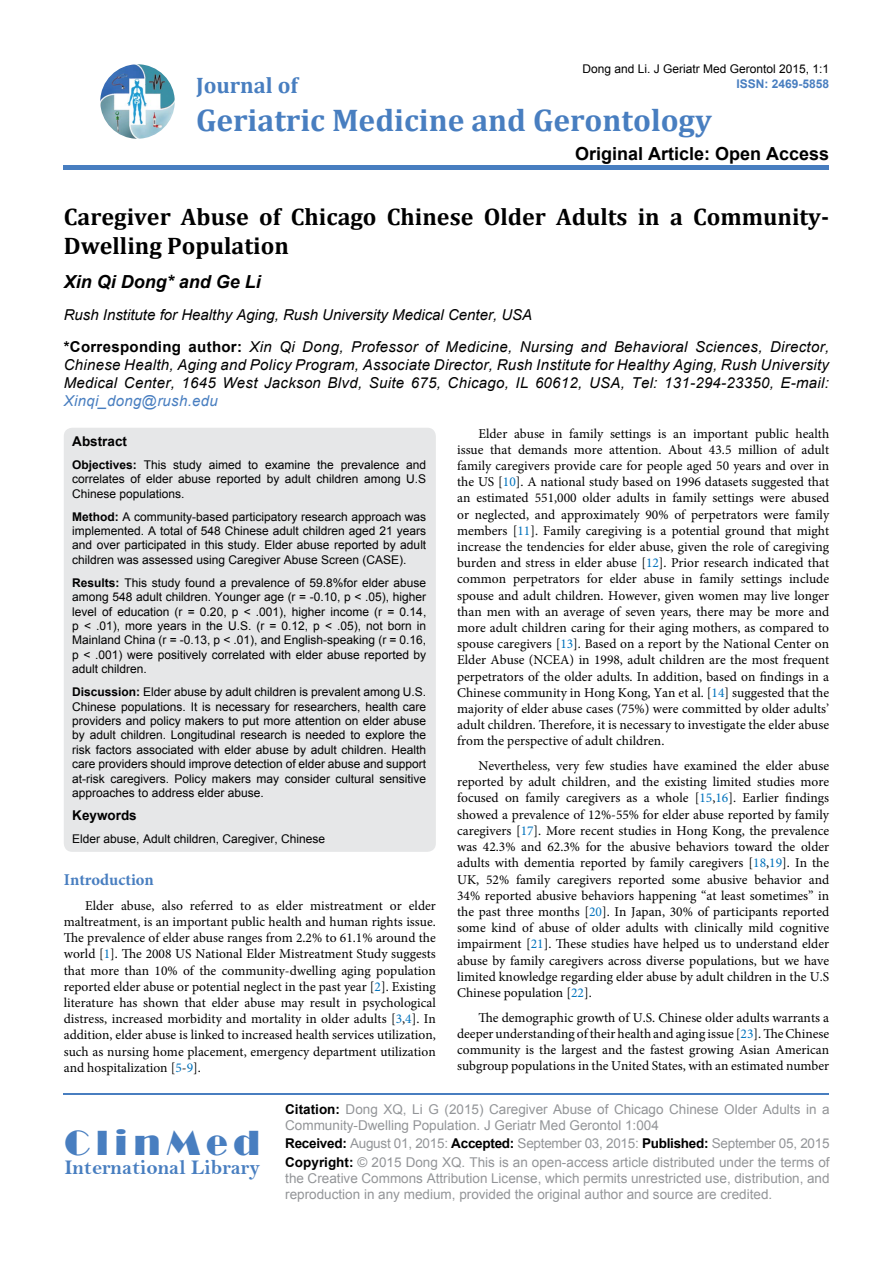
<style>
.page{position:relative;width:893px;height:1263px;background:#fff}
.page>*{position:absolute;margin:0;border:0;box-sizing:border-box;transform-origin:0 0}
.t1{font:36px "Broadway";letter-spacing:.16em;color:#487ec0}
.t2{font:700 31.5px "Cambria";color:#487ec0}
.t3{font:700 24px/28.8px "Cambria";color:#000}
.t4{font:700 22.5px "Cambria";color:#487ec0}
.t5{font:21px "Bell MT Bold";color:#487ec0}
.t6{font:700 18px "Arial";color:#000}
.t7{font:italic 700 18px "Arial";color:#000}
.t8{font:700 16.5px "Minion Pro";color:#487ec0}
.t9{font:italic 15px/32.2px "Arial";letter-spacing:.02em;color:#000}
.t10{font:italic 15px "Arial";letter-spacing:.02em;color:#487ec0}
.t11{font:13.5px/16.2px "Minion Pro";color:#000;text-align:justify}
.t12{font:13.5px/16.2px "Arial";color:#939598}
.t13{font:700 13.5px "Arial";color:#000}
.t14{font:12px/14.4px "Arial";color:#000;text-align:justify}
.t15{font:700 12px "Arial";color:#487ec0}
.s1{font-weight:700;font-style:normal}
.s2{font-weight:700}
.s3{color:#0072bc}
.s4{font-weight:700;color:#000}
</style>
<div class="page">
<img style="left:100px;top:64px;width:75px;height:75px;border-radius:37px">
<div style="left:64px;top:165px;width:765px;height:5px;background:#487ec0"></div>
<hr style="left:64px;top:1093px;width:765px;height:2px;background:#487ec0">
<div style="left:64px;top:428px;width:372px;height:424px;background:#e6e7e8;border-radius:9px"></div>
<p class="t14" style="left:582px;top:61px;width:248px">Dong and Li. J Geriatr Med Gerontol 2015, 1:1</p>
<p class="t15" style="left:736px;top:75px;width:94px">ISSN: 2469-5858</p>
<h3 class="t4" style="left:196px;top:70px;width:103px">Journal of</h3>
<h2 class="t2" style="left:196px;top:98px;width:517px">Geriatric Medicine and Gerontology</h2>
<h3 class="t6" style="left:575px;top:141px;width:256px">Original Article: Open Access</h3>
<h3 class="t3" style="left:64px;top:202px;width:767px">Caregiver Abuse of Chicago Chinese Older Adults in a Community-<br>Dwelling Population</h3>
<h3 class="t7" style="left:64px;top:270px;width:199px">Xin Qi Dong* and Ge Li</h3>
<p class="t9" style="left:64px;top:299px;width:767px">Rush Institute for Healthy Aging, Rush University Medical Center, USA<br><span class="s1">*Corresponding author:</span> Xin Qi Dong, Professor of Medicine, Nursing and Behavioral Sciences, Director,</p>
<p class="t9" style="left:64px;top:356px;width:767px;line-height:18px">Chinese Health, Aging and Policy Program, Associate Director, Rush Institute for Healthy Aging, Rush University<br>Medical Center, 1645 West Jackson Blvd, Suite 675, Chicago, IL 60612, USA, Tel: 131-294-23350, E-mail:</p>
<p class="t10" style="left:64px;top:391px;width:156px">Xinqi_dong@rush.edu</p>
<p class="t13" style="left:72px;top:432px;width:56px">Abstract</p>
<p class="t14" style="left:72px;top:457px;width:355px"><span class="s2">Objectives:</span> This study aimed to examine the prevalence and correlates of elder abuse reported by adult children among U.S Chinese populations.</p>
<p class="t14" style="left:72px;top:509px;width:356px"><span class="s2">Method:</span> A community-based participatory research approach was implemented. A total of 548 Chinese adult children aged 21 years and over participated in this study. Elder abuse reported by adult children was assessed using Caregiver Abuse Screen (CASE).</p>
<p class="t14" style="left:72px;top:575px;width:356px"><span class="s2">Results:</span> This study found a prevalence of 59.8%for elder abuse among 548 adult children. Younger age (r = -0.10, p &lt; .05), higher level of education (r = 0.20, p &lt; .001), higher income (r = 0.14, p &lt; .01), more years in the U.S. (r = 0.12, p &lt; .05), not born in Mainland China (r = -0.13, p &lt; .01), and English-speaking (r = 0.16, p &lt; .001) were positively correlated with elder abuse reported by adult children.</p>
<p class="t14" style="left:72px;top:685px;width:356px"><span class="s2">Discussion:</span> Elder abuse by adult children is prevalent among U.S.<br>Chinese populations. It is necessary for researchers, health care providers and policy makers to put more attention on elder abuse by adult children. Longitudinal research is needed to explore the risk factors associated with elder abuse by adult children. Health care providers should improve detection of elder abuse and support at-risk caregivers. Policy makers may consider cultural sensitive approaches to address elder abuse.</p>
<p class="t13" style="left:72px;top:806px;width:66px">Keywords</p>
<p class="t14" style="left:72px;top:832px;width:254px">Elder abuse, Adult children, Caregiver, Chinese</p>
<p class="t11" style="left:457px;top:425px;width:374px;text-indent:21px">Elder abuse in family settings is an important public health issue that demands more attention. About 43.5 million of adult family caregivers provide care for people aged 50 years and over in the US [<span class="s3">10</span>]. A national study based on 1996 datasets suggested that an estimated 551,000 older adults in family settings were abused or neglected, and approximately 90% of perpetrators were family members [<span class="s3">11</span>]. Family caregiving is a potential ground that might increase the tendencies for elder abuse, given the role of caregiving burden and stress in elder abuse [<span class="s3">12</span>]. Prior research indicated that common perpetrators for elder abuse in family settings include spouse and adult children. However, given women may live longer than men with an average of seven years, there may be more and more adult children caring for their aging mothers, as compared to spouse caregivers [<span class="s3">13</span>]. Based on a report by the National Center on Elder Abuse (NCEA) in 1998, adult children are the most frequent perpetrators of the older adults. In addition, based on findings in a Chinese community in Hong Kong, Yan et al. [<span class="s3">14</span>] suggested that the majority of elder abuse cases (75%) were committed by older adults’ adult children. Therefore, it is necessary to investigate the elder abuse from the perspective of adult children.</p>
<p class="t11" style="left:457px;top:758px;width:374px;text-indent:21px">Nevertheless, very few studies have examined the elder abuse reported by adult children, and the existing limited studies more focused on family caregivers as a whole [<span class="s3">15</span>,<span class="s3">16</span>]. Earlier findings showed a prevalence of 12%-55% for elder abuse reported by family caregivers [<span class="s3">17</span>]. More recent studies in Hong Kong, the prevalence was 42.3% and 62.3% for the abusive behaviors toward the older adults with dementia reported by family caregivers [<span class="s3">18</span>,<span class="s3">19</span>]. In the UK, 52% family caregivers reported some abusive behavior and 34% reported abusive behaviors happening “at least sometimes” in the past three months [<span class="s3">20</span>]. In Japan, 30% of participants reported some kind of abuse of older adults with clinically mild cognitive impairment [<span class="s3">21</span>]. These studies have helped us to understand elder abuse by family caregivers across diverse populations, but we have limited knowledge regarding elder abuse by adult children in the U.S Chinese population [<span class="s3">22</span>].</p>
<p class="t11" style="left:457px;top:1009px;width:374px;text-indent:21px">The demographic growth of U.S. Chinese older adults warrants a deeper understanding of their health and aging issue [<span class="s3">23</span>]. The Chinese community is the largest and the fastest growing Asian American subgroup populations in the United States, with an estimated number</p>
<p class="t8" style="left:64px;top:868px;width:92px">Introduction</p>
<p class="t11" style="left:64px;top:897px;width:374px;text-indent:21px">Elder abuse, also referred to as elder mistreatment or elder maltreatment, is an important public health and human rights issue.<br>The prevalence of elder abuse ranges from 2.2% to 61.1% around the world [<span class="s3">1</span>]. The 2008 US National Elder Mistreatment Study suggests that more than 10% of the community-dwelling aging population reported elder abuse or potential neglect in the past year [<span class="s3">2</span>]. Existing literature has shown that elder abuse may result in psychological distress, increased morbidity and mortality in older adults [<span class="s3">3</span>,<span class="s3">4</span>]. In addition, elder abuse is linked to increased health services utilization, such as nursing home placement, emergency department utilization and hospitalization [<span class="s3">5</span>-<span class="s3">9</span>].</p>
<h1 class="t1" style="left:64px;top:1122px;width:197px">ClinMed</h1>
<h3 class="t5" style="left:64px;top:1155px;width:197px">International Library</h3>
<p class="t12" style="left:285px;top:1101px;width:546px"><span class="s4">Citation:</span> Dong XQ, Li G (2015) Caregiver Abuse of Chicago Chinese Older Adults in a<br>Community-Dwelling Population. J Geriatr Med Gerontol 1:004</p>
<p class="t12" style="left:285px;top:1134px;width:546px;line-height:18.3px"><span class="s4">Received:</span> August 01, 2015: <span class="s4">Accepted:</span> September 03, 2015: <span class="s4">Published:</span> September 05, 2015<br><span class="s4">Copyright:</span> © 2015 Dong XQ. This is an open-access article distributed under the terms of</p>
<p class="t12" style="left:285px;top:1170px;width:546px">the Creative Commons Attribution License, which permits unrestricted use, distribution, and reproduction in any medium, provided the original author and source are credited.</p>
</div>
